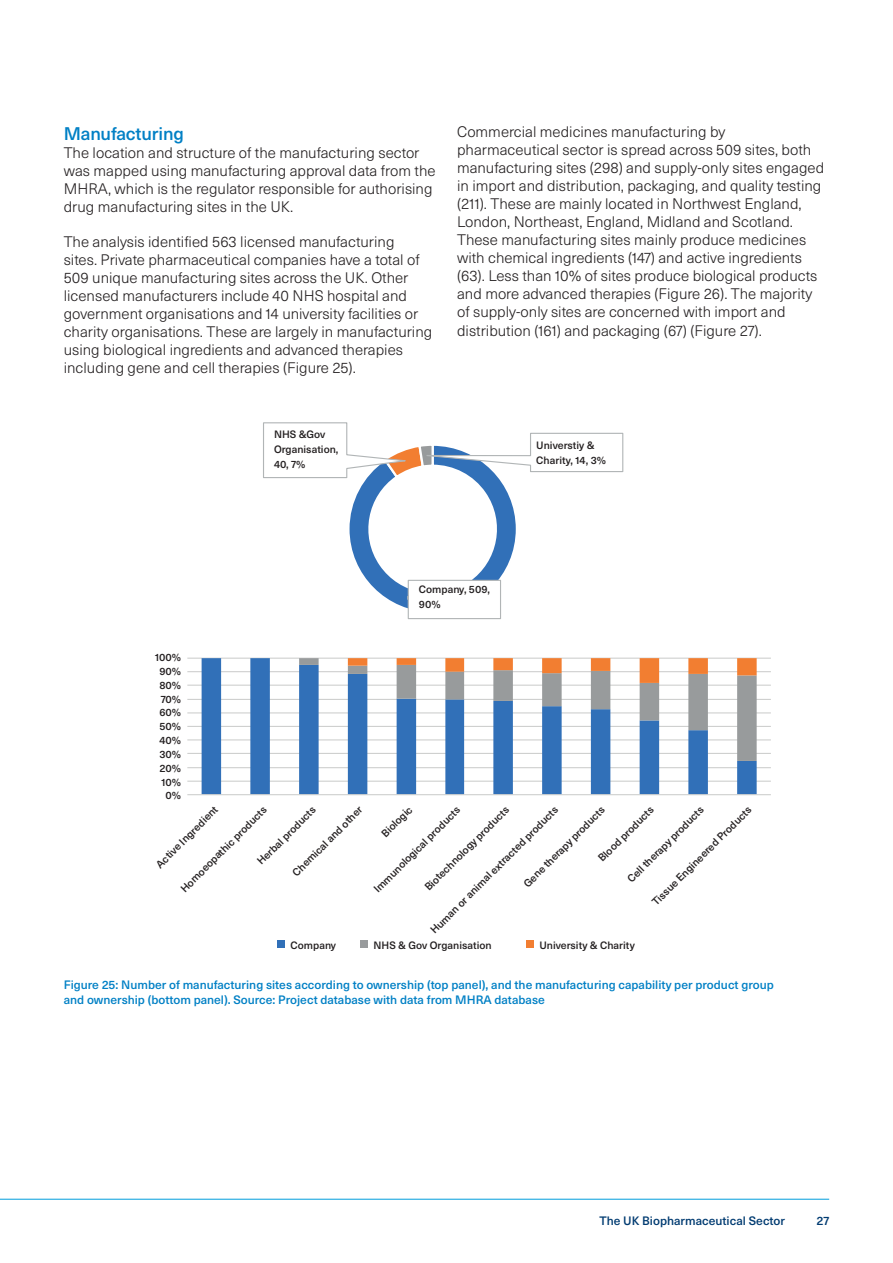
<style>
.page{position:relative;width:893px;height:1263px;background:#fff}
.page>*{position:absolute;margin:0;border:0;box-sizing:border-box;transform-origin:0 0}
.t1{font:500 18px "Neue Haas Unica W1 G";letter-spacing:-.01em;color:#0080c5}
.t2{font:300 15px/18px "Neue Haas Unica W1 G";color:#231f20}
.t3{font:500 12px/15px "Neue Haas Unica W1 G";color:#0080c5}
.t4{font:500 12px "Neue Haas Unica W1 G";color:#003b71}
.t5{font:500 10.5px/15px "Neue Haas Unica W1 G";color:#231f20}
</style>
<div class="page">
<hr style="left:0;top:1199px;width:829px;height:1px;background:#009ddc">
<svg style="left:263px;top:422px;width:361px;height:198px"></svg>
<hr style="left:187px;top:658px;width:584px;height:1px;background:#cfd0cf">
<hr style="left:187px;top:671px;width:584px;height:1px;background:#cfd0cf">
<hr style="left:187px;top:685px;width:584px;height:1px;background:#cfd0cf">
<hr style="left:187px;top:699px;width:584px;height:1px;background:#cfd0cf">
<hr style="left:187px;top:712px;width:584px;height:1px;background:#cfd0cf">
<hr style="left:187px;top:726px;width:584px;height:1px;background:#cfd0cf">
<hr style="left:187px;top:739px;width:584px;height:1px;background:#cfd0cf">
<hr style="left:187px;top:753px;width:584px;height:1px;background:#cfd0cf">
<hr style="left:187px;top:767px;width:584px;height:1px;background:#cfd0cf">
<hr style="left:187px;top:781px;width:584px;height:1px;background:#cfd0cf">
<svg style="left:202px;top:658px;width:555px;height:136px"></svg>
<svg style="left:299px;top:658px;width:458px;height:103px"></svg>
<svg style="left:348px;top:658px;width:409px;height:25px"></svg>
<hr style="left:187px;top:794px;width:584px;height:1px;background:#cfd0cf">
<div style="left:277px;top:940px;width:8px;height:8px;background:#3170b8"></div>
<div style="left:361px;top:940px;width:7px;height:8px;background:#989b9c"></div>
<div style="left:526px;top:940px;width:8px;height:8px;background:#f27e31"></div>
<p class="t1" style="left:64px;top:120px;width:122px">Manufacturing</p>
<p class="t2" style="left:64px;top:143px;width:373px">The location and structure of the manufacturing sector was mapped using manufacturing approval data from the MHRA, which is the regulator responsible for authorising drug manufacturing sites in the UK.</p>
<p class="t2" style="left:64px;top:232px;width:370px">The analysis identified 563 licensed manufacturing<br>sites. Private pharmaceutical companies have a total of 509 unique manufacturing sites across the UK. Other licensed manufacturers include 40 NHS hospital and government organisations and 14 university facilities or charity organisations. These are largely in manufacturing using biological ingredients and advanced therapies including gene and cell therapies (Figure 25).</p>
<p class="t2" style="left:457px;top:122px;width:369px">Commercial medicines manufacturing by pharmaceutical sector is spread across 509 sites, both manufacturing sites (298) and supply-only sites engaged in import and distribution, packaging, and quality testing (211). These are mainly located in Northwest England, London, Northeast, England, Midland and Scotland.<br>These manufacturing sites mainly produce medicines with chemical ingredients (147) and active ingredients (63). Less than 10% of sites produce biological products and more advanced therapies (Figure 26). The majority of supply-only sites are concerned with import and distribution (161) and packaging (67) (Figure 27).</p>
<p class="t5" style="left:274px;top:426px;width:66px">NHS &amp;Gov<br>Organisation,<br>40, 7%</p>
<p class="t5" style="left:536px;top:437px;width:71px">Universtiy &amp;<br>Charity, 14, 3%</p>
<p class="t5" style="left:155px;top:649px;width:28px">100%</p>
<p class="t5" style="left:159px;top:663px;width:23px">90%</p>
<p class="t5" style="left:159px;top:677px;width:23px">80%</p>
<p class="t5" style="left:161px;top:691px;width:22px">70%</p>
<p class="t5" style="left:159px;top:704px;width:23px">60%</p>
<p class="t5" style="left:159px;top:719px;width:23px;line-height:13.8px">50%<br>40%</p>
<p class="t5" style="left:159px;top:746px;width:23px">30%</p>
<p class="t5" style="left:159px;top:760px;width:23px;line-height:13.8px">20%<br>10%</p>
<p class="t5" style="left:166px;top:787px;width:17px">0%</p>
<p class="t5" style="left:419px;top:581px;width:72px">Company, 509,<br>90%</p>
<p class="t5" style="left:152px;top:860px;width:84px;rotate:-45deg">Active Ingredient</p>
<p class="t5" style="left:288px;top:868px;width:95px;rotate:-45deg">Chemical and other</p>
<p class="t5" style="left:377px;top:830px;width:40px;rotate:-45deg">Biologic</p>
<p class="t5" style="left:177px;top:885px;width:118px;rotate:-45deg">Homoeopathic products</p>
<p class="t5" style="left:253px;top:857px;width:79px;rotate:-45deg">Herbal products</p>
<p class="t5" style="left:370px;top:885px;width:119px;rotate:-45deg">Immunological products</p>
<p class="t5" style="left:520px;top:880px;width:111px;rotate:-45deg">Gene therapy products</p>
<p class="t5" style="left:594px;top:854px;width:75px;rotate:-45deg">Blood products</p>
<p class="t5" style="left:623px;top:875px;width:104px;rotate:-45deg">Cell therapy products</p>
<p class="t5" style="left:648px;top:898px;width:137px;rotate:-45deg">Tissue Engineered Products</p>
<p class="t5" style="left:421px;top:883px;width:116px;rotate:-45deg">Biotechnology products</p>
<p class="t5" style="left:426px;top:926px;width:177px;rotate:-45deg">Human or animal extracted products</p>
<p class="t5" style="left:291px;top:937px;width:47px">Company</p>
<p class="t5" style="left:373px;top:937px;width:120px">NHS &amp; Gov Organisation</p>
<p class="t5" style="left:539px;top:937px;width:97px">University &amp; Charity</p>
<p class="t3" style="left:64px;top:977px;width:711px">Figure 25: Number of manufacturing sites according to ownership (top panel), and the manufacturing capability per product group and ownership (bottom panel). Source: Project database with data from MHRA database</p>
<p class="t4" style="left:599px;top:1211px;width:187px">The UK Biopharmaceutical Sector</p>
<p class="t4" style="left:817px;top:1211px;width:14px">27</p>
</div>
